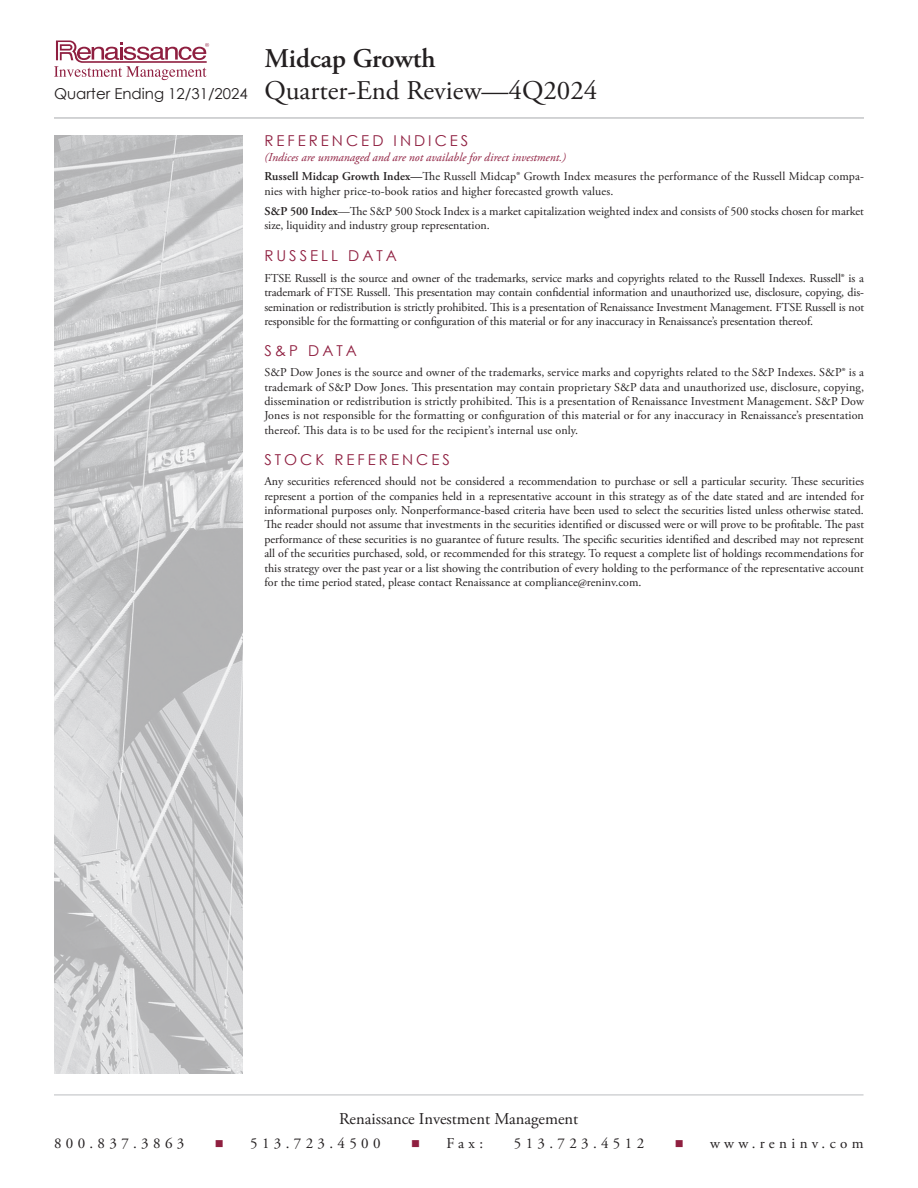
<style>
.page{position:relative;width:918px;height:1188px;background:#fff}
.page>*{position:absolute;margin:0;border:0;box-sizing:border-box;transform-origin:0 0}
.t1{font:27px/32.4px "Adobe Garamond Pro";color:#231f20}
.t2{font:16.5px "Adobe Garamond Pro";color:#231f20}
.t3{font:15px "Adobe Garamond Pro";letter-spacing:.29em;color:#231f20}
.Disclosures{font:15px "Century Gothic";letter-spacing:.2em;color:#8f1f40}
.Disclosures-2{font:12px/14.4px "Adobe Garamond Pro";color:#231f20;text-align:justify}
.Disclosures-3{font:italic 12px "Adobe Garamond Pro";color:#8f1f40}
.s1{font-weight:600}
.s2{font-family:"Century Gothic";font-size:15px}
.s3{color:#8f1f40}
</style>
<div class="page">
<svg style="left:54px;top:40px;width:155px;height:40px"></svg>
<hr style="left:54px;top:117px;width:810px;height:2px;background:#c5c6c8">
<hr style="left:54px;top:1094px;width:810px;height:2px;background:#d2d3d5">
<img style="left:54px;top:135px;width:189px;height:939px">
<h1 class="t1" style="left:54px;top:43px;width:545px;text-indent:210px"><span class="s1">Midcap Growth<br></span><span class="s2">Quarter Ending 12/31/2024</span> Quarter-End Review—4Q2024</h1>
<p class="Disclosures" style="left:264px;top:130px;width:206px">REFERENCED INDICES</p>
<p class="Disclosures-3" style="left:264px;top:150px;width:303px">(Indices are unmanaged and are not available for direct investment.)</p>
<p class="Disclosures-2" style="left:264px;top:170px;width:601px"><span class="s1">Russell Midcap Growth Index—</span>The Russell Midcap® Growth Index measures the performance of the Russell Midcap compa&shy;nies with higher price-to-book ratios and higher forecasted growth values.</p>
<p class="Disclosures-2" style="left:264px;top:204px;width:601px"><span class="s1">S&amp;P 500 Index</span>—The S&amp;P 500 Stock Index is a market capitalization weighted index and consists of 500 stocks chosen for market size, liquidity and industry group representation.</p>
<p class="Disclosures" style="left:264px;top:245px;width:134px">RUSSELL DATA</p>
<p class="Disclosures-2" style="left:264px;top:271px;width:601px">FTSE Russell is the source and owner of the trademarks, service marks and copyrights related to the Russell Indexes. Russell® is a trademark of FTSE Russell. This presentation may contain confidential information and unauthorized use, disclosure, copying, dis&shy;semination or redistribution is strictly prohibited. This is a presentation of Renaissance Investment Management. FTSE Russell is not responsible for the formatting or configuration of this material or for any inaccuracy in Renaissance’s presentation thereof.</p>
<p class="Disclosures" style="left:264px;top:340px;width:94px">S&amp;P DATA</p>
<p class="Disclosures-2" style="left:264px;top:366px;width:601px">S&amp;P Dow Jones is the source and owner of the trademarks, service marks and copyrights related to the S&amp;P Indexes. S&amp;P® is a trademark of S&amp;P Dow Jones. This presentation may contain proprietary S&amp;P data and unauthorized use, disclosure, copying, dissemination or redistribution is strictly prohibited. This is a presentation of Renaissance Investment Management. S&amp;P Dow Jones is not responsible for the formatting or configuration of this material or for any inaccuracy in Renaissance’s presentation thereof. This data is to be used for the recipient’s internal use only.</p>
<p class="Disclosures" style="left:264px;top:449px;width:187px">STOCK REFERENCES</p>
<p class="Disclosures-2" style="left:264px;top:475px;width:601px">Any securities referenced should not be considered a recommendation to purchase or sell a particular security. These securities represent a portion of the companies held in a representative account in this strategy as of the date stated and are intended for informational purposes only. Nonperformance-based criteria have been used to select the securities listed unless otherwise stated.<br>The reader should not assume that investments in the securities identified or discussed were or will prove to be profitable. The past performance of these securities is no guarantee of future results. The specific securities identified and described may not represent all of the securities purchased, sold, or recommended for this strategy. To request a complete list of holdings recommendations for this strategy over the past year or a list showing the contribution of every holding to the performance of the representative account for the time period stated, please contact Renaissance at compliance@reninv.com.</p>
<p class="t2" style="left:339px;top:1109px;width:241px">Renaissance Investment Management</p>
<p class="t3" style="left:54px;top:1134px;width:132px">800.837.3863</p>
<p class="t3" style="left:215px;top:1134px;width:167px"><span class="s3">■</span> 513.723.4500</p>
<p class="t3" style="left:411px;top:1134px;width:73px"><span class="s3">■</span> Fax:</p>
<p class="t3" style="left:514px;top:1134px;width:132px">513.723.4512</p>
<p class="t3" style="left:675px;top:1134px;width:190px"><span class="s3">■</span> www.reninv.com</p>
</div>
